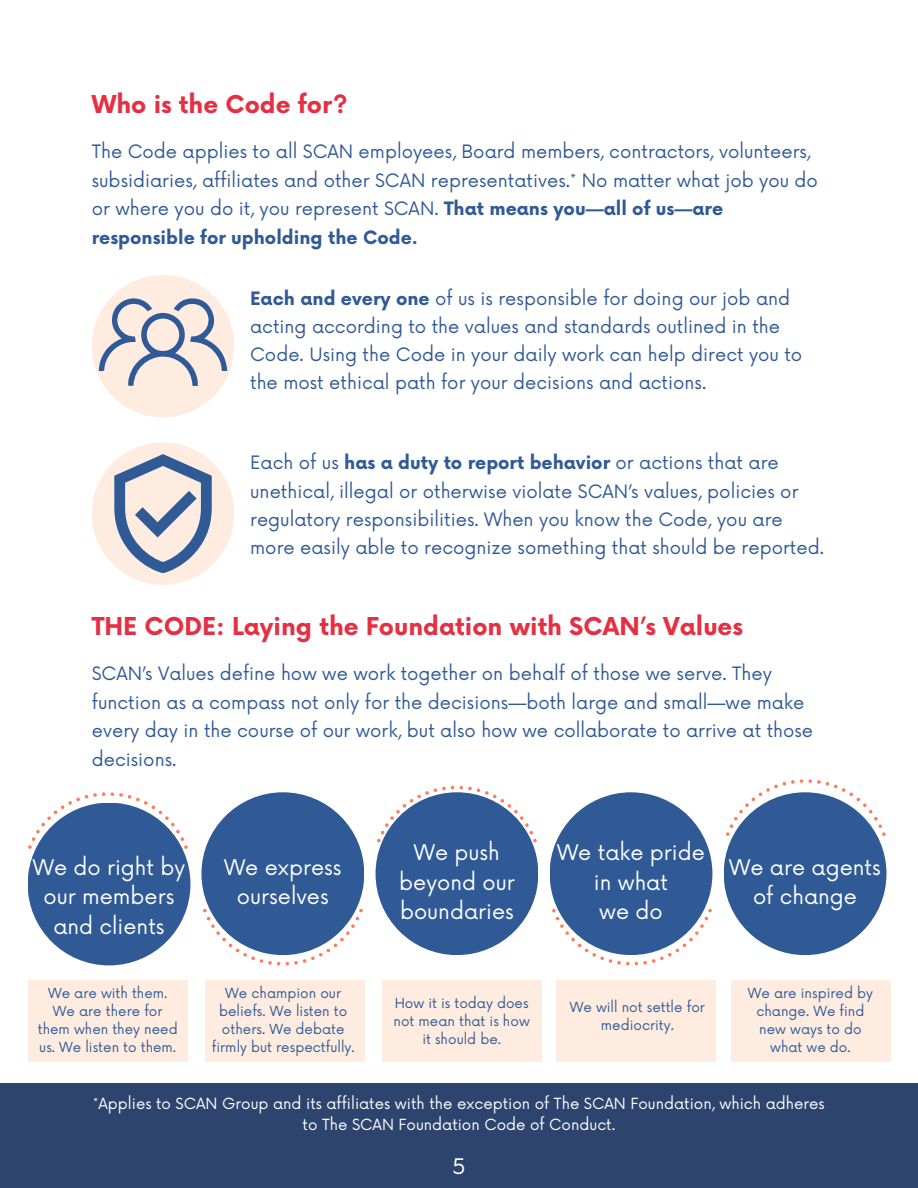
<style>
.page{position:relative;width:918px;height:1188px;background:#fff}
.page>*{position:absolute;margin:0;border:0;box-sizing:border-box;transform-origin:0 0}
.t1{font:700 24px "Now";color:#e53043}
.t2{font:21px/29.2px "Now";color:#fff;text-align:center}
.t3{font:18px/28.5px "Now";color:#305a96}
.t4{font:15px/20.2px "Now";color:#fff;text-align:center}
.t5{font:13.5px/18px "Now";color:#305a96;text-align:center}
.s1{font-weight:700}
</style>
<div class="page">
<div style="left:0;top:1084px;width:918px;height:104px;background:#2d446e"></div>
<div style="left:28px;top:803px;width:162px;height:162px;background:#305a96;border-radius:50%"></div>
<div style="left:201px;top:792px;width:163px;height:163px;background:#305a96;border-radius:50%"></div>
<div style="left:376px;top:792px;width:162px;height:163px;background:#305a96;border-radius:50%"></div>
<div style="left:550px;top:792px;width:162px;height:163px;background:#305a96;border-radius:50%"></div>
<div style="left:724px;top:792px;width:162px;height:163px;background:#305a96;border-radius:50%"></div>
<svg style="left:28px;top:792px;width:160px;height:57px"></svg>
<svg style="left:203px;top:909px;width:160px;height:56px"></svg>
<svg style="left:552px;top:909px;width:160px;height:56px"></svg>
<svg style="left:377px;top:786px;width:160px;height:56px"></svg>
<svg style="left:726px;top:779px;width:160px;height:57px"></svg>
<div style="left:92px;top:442px;width:142px;height:143px;background:#ffece1;border-radius:50%"></div>
<svg style="left:114px;top:454px;width:98px;height:119px"></svg>
<div style="left:92px;top:275px;width:142px;height:142px;background:#ffece1;border-radius:50%"></div>
<svg style="left:99px;top:298px;width:128px;height:88px"></svg>
<div style="left:28px;top:981px;width:159px;height:81px;background:#ffece1"></div>
<div style="left:556px;top:981px;width:160px;height:81px;background:#ffece1"></div>
<div style="left:382px;top:981px;width:160px;height:81px;background:#ffece1"></div>
<div style="left:205px;top:981px;width:159px;height:81px;background:#ffece1"></div>
<div style="left:731px;top:981px;width:159px;height:81px;background:#ffece1"></div>
<h3 class="t1" style="left:92px;top:92px;width:257px">Who is the Code for?</h3>
<h1 class="t3" style="left:92px;top:138px;width:728px">The Code applies to all SCAN employees, Board members, contractors, volunteers, subsidiaries, affiliates and other SCAN representatives.* No matter what job you do or where you do it, you represent SCAN. <span class="s1">That means you—all of us—are responsible for upholding the Code.</span></h1>
<h3 class="t3" style="left:250px;top:285px;width:554px"><span class="s1">Each and every one</span> of us is responsible for doing our job and acting according to the values and standards outlined in the Code. Using the Code in your daily work can help direct you to the most ethical path for your decisions and actions.</h3>
<p class="t3" style="left:250px;top:450px;width:575px">Each of us <span class="s1">has a duty to report behavior</span> or actions that are unethical, illegal or otherwise violate SCAN’s values, policies or regulatory responsibilities. When you know the Code, you are more easily able to recognize something that should be reported.</p>
<h2 class="t1" style="left:92px;top:613px;width:653px">THE CODE: Laying the Foundation with SCAN’s Values</h2>
<p class="t3" style="left:92px;top:660px;width:723px">SCAN’s Values define how we work together on behalf of those we serve. They function as a compass not only for the decisions—both large and small—we make every day in the course of our work, but also how we collaborate to arrive at those decisions.</p>
<h1 class="t2" style="left:33px;top:854px;width:154px">We do right by our members and clients</h1>
<h3 class="t2" style="left:224px;top:854px;width:119px">We express ourselves</h3>
<p class="t2" style="left:399px;top:839px;width:117px">We push beyond our boundaries</p>
<h3 class="t2" style="left:557px;top:839px;width:149px">We take pride in what<br>we do</h3>
<p class="t2" style="left:729px;top:854px;width:153px">We are agents of change</p>
<h2 class="t5" style="left:38px;top:985px;width:141px">We are with them.<br>We are there for them when they need us. We listen to them.</h2>
<p class="t5" style="left:212px;top:985px;width:144px">We champion our beliefs. We listen to others. We debate firmly but respectfully.</p>
<h2 class="t5" style="left:748px;top:985px;width:127px">We are inspired by change. We find new ways to do what we do.</h2>
<p class="t5" style="left:394px;top:995px;width:138px">How it is today does not mean that is how it should be.</p>
<h2 class="t5" style="left:570px;top:999px;width:137px">We will not settle for mediocrity.</h2>
<h2 class="t4" style="left:93px;top:1095px;width:733px">*Applies to SCAN Group and its affiliates with the exception of The SCAN Foundation, which adheres to The SCAN Foundation Code of Conduct.</h2>
<p class="t2" style="left:452px;top:1153px;width:15px">5</p>
</div>
